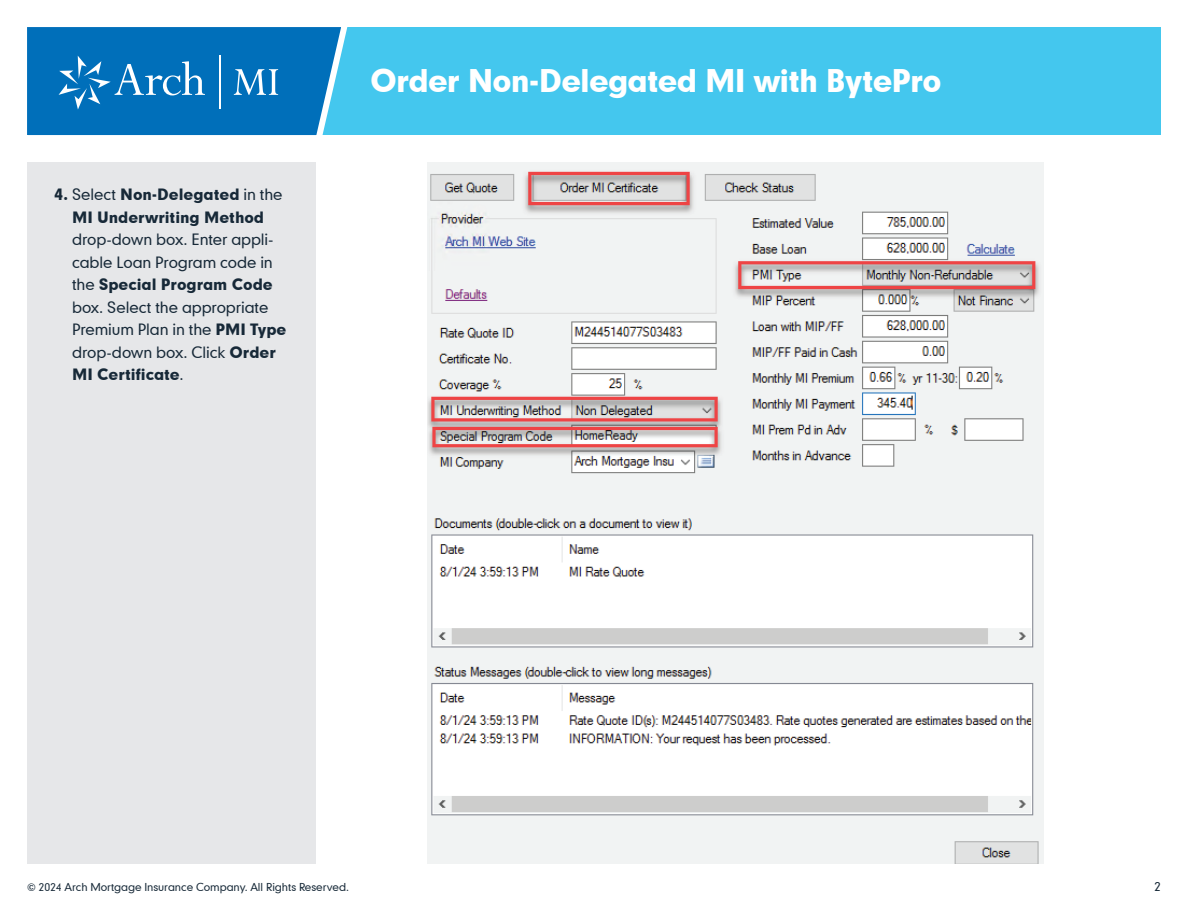
<style>
.page{position:relative;width:1188px;height:918px;background:#fff}
.page>*{position:absolute;margin:0;border:0;box-sizing:border-box;transform-origin:0 0}
.t1{font:30px "Geometric 706 BT Black B";letter-spacing:-.03em;color:#fff}
.t2{font:15px/22.5px "Geometric 706 BT Medium B";letter-spacing:-.01em;color:#172938}
.t3{font:15px/22.5px "Geometric 706 BT Black B";letter-spacing:-.005em;color:#172938;text-align:center}
.t4{font:12px "Geometric 706 BT Medium B";color:#172938}
.t5{font:10.5px "Geometric 706 BT Medium B";letter-spacing:-.005em;color:#172938}
.s1{font-family:"Geometric 706 BT Medium B"}
.s2{font-family:"Geometric 706 BT Black B"}
</style>
<div class="page">
<div style="left:288px;top:27px;width:873px;height:108px;background:#44c7ee"></div>
<svg style="left:27px;top:27px;width:321px;height:109px;background:#147cc0"></svg>
<div style="left:27px;top:162px;width:289px;height:702px;background:#e6e7e9"></div>
<img style="left:428px;top:162px;width:615px;height:702px">
<p class="t3" style="left:54px;top:183px;width:230px">4. <span class="s1">Select</span> Non-Delegated <span class="s1">in the<br></span>MI Underwriting Method</p>
<p class="t2" style="left:72px;top:228px;width:203px">drop-down box. Enter appli&shy;cable Loan Program code in</p>
<p class="t3" style="left:72px;top:273px;width:202px"><span class="s1">the</span> Special Program Code</p>
<p class="t2" style="left:72px;top:296px;width:216px">box. Select the appropriate<br>Premium Plan in the <span class="s2">PMI Type </span>drop-down box. Click <span class="s2">Order</span></p>
<p class="t3" style="left:72px;top:363px;width:113px">MI Certificate<span class="s1">.</span></p>
<h1 class="t1" style="left:370px;top:61px;width:573px">Order Non-Delegated MI with BytePro</h1>
<p class="t5" style="left:27px;top:880px;width:323px">© 2024 Arch Mortgage Insurance Company. All Rights Reserved.</p>
<p class="t4" style="left:1154px;top:878px;width:8px">2</p>
</div>
